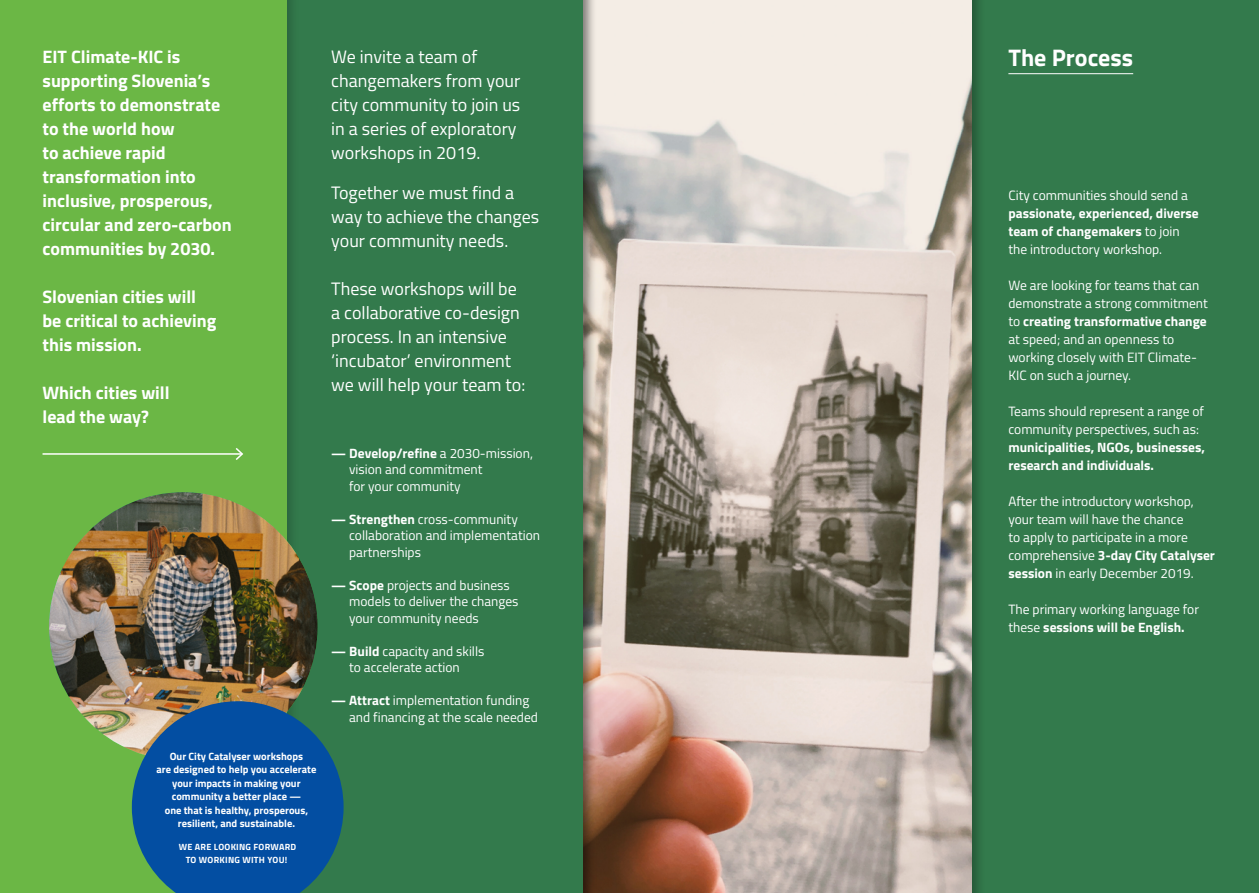
<style>
.page{position:relative;width:1259px;height:893px;background:#fff}
.page>*{position:absolute;margin:0;border:0;box-sizing:border-box;transform-origin:0 0}
.t1{font:700 24px "Titillium Web";color:#fff}
.t2{font:18px/24px "Titillium Web";color:#fff}
.t3{font:700 18px/24px "Titillium Web";color:#fff}
.t4{font:13.5px/18px "Titillium Web";color:#fff}
.t5{font:700 13.5px/18px "Titillium Web";color:#fff}
.t6{font:700 10.5px/13.5px "Titillium Web";color:#fff;text-align:center}
.t7{font:700 9px/13.5px "Titillium Web";letter-spacing:.03em;color:#fff;text-align:center}
.s1{font-weight:400}
.s2{font-weight:700}
</style>
<div class="page">
<div style="left:944px;top:0;width:315px;height:893px;background:#337a4c"></div>
<div style="left:556px;top:0;width:430px;height:893px;background:#000;opacity:.3"></div>
<img style="left:597px;top:0;width:375px;height:893px">
<hr style="left:1008px;top:73px;width:125px;height:1px;background:#fff">
<div style="left:254px;top:0;width:343px;height:893px;background:#000;opacity:.5"></div>
<div style="left:259px;top:0;width:324px;height:893px;background:#337a4c"></div>
<div style="left:0;top:0;width:300px;height:893px;background:#000;opacity:.2"></div>
<div style="left:0;top:0;width:286px;height:893px;background:#6bb745"></div>
<hr style="left:43px;top:453px;width:199px;height:2px;background:#fff">
<svg style="left:234px;top:448px;width:9px;height:12px"></svg>
<img style="left:49px;top:492px;width:269px;height:269px;border-radius:134px">
<svg style="left:132px;top:701px;width:211px;height:192px;background:#165a95"></svg>
<h2 class="t3" style="left:43px;top:44px;width:191px">EIT Climate-KIC is supporting Slovenia’s efforts to demonstrate to the world how<br>to achieve rapid transformation into inclusive, prosperous, circular and zero-carbon communities by 2030.</h2>
<h2 class="t3" style="left:43px;top:284px;width:175px">Slovenian cities will be critical to achieving this mission.</h2>
<h2 class="t3" style="left:43px;top:380px;width:129px">Which cities will lead the way?</h2>
<p class="t6" style="left:156px;top:749px;width:161px">Our City Catalyser workshops<br>are designed to help you accelerate your impacts in making your community a better place —<br>one that is healthy, prosperous, resilient, and sustainable.</p>
<p class="t7" style="left:179px;top:839px;width:119px">WE ARE LOOKING FORWARD<br>TO WORKING WITH YOU!</p>
<h2 class="t2" style="left:331px;top:44px;width:147px">We invite a team of</h2>
<h1 class="t1" style="left:1008px;top:39px;width:126px">The Process</h1>
<h2 class="t2" style="left:331px;top:68px;width:190px">changemakers from your city community to join us in a series of exploratory workshops in 2019.</h2>
<h2 class="t2" style="left:331px;top:180px;width:209px">Together we must find a way to achieve the changes your community needs.</h2>
<h2 class="t2" style="left:331px;top:276px;width:195px">These workshops will be a collaborative co-design process. In an intensive ‘incubator’ environment we will help your team to:</h2>
<p class="t4" style="left:1008px;top:185px;width:181px">City communities should send a</p>
<p class="t5" style="left:1008px;top:203px;width:192px">passionate, experienced, diverse team of changemakers <span class="s1">to join the introductory workshop.</span></p>
<p class="t4" style="left:1008px;top:275px;width:201px">We are looking for teams that can demonstrate a strong commitment to <span class="s2">creating transformative change </span>at speed; and an openness to working closely with EIT Climate-<br>KIC on such a journey.</p>
<p class="t4" style="left:1008px;top:401px;width:197px">Teams should represent a range of community perspectives, such as:</p>
<p class="t5" style="left:1008px;top:437px;width:198px">municipalities, NGOs, businesses, research and individuals.</p>
<p class="t4" style="left:1008px;top:491px;width:208px">After the introductory workshop, your team will have the chance<br>to apply to participate in a more comprehensive <span class="s2">3-day City Catalyser session</span> in early December 2019.</p>
<p class="t4" style="left:1008px;top:599px;width:192px">The primary working language for these <span class="s2">sessions will be English.</span></p>
<p class="t4" style="left:349px;top:444px;width:185px;line-height:16.5px;text-indent:-18px"><span class="s2">— Develop/refine</span> a 2030-mission, vision and commitment<br>for your community</p>
<p class="t4" style="left:349px;top:510px;width:192px;line-height:16.5px;text-indent:-18px"><span class="s2">— Strengthen</span> cross-community collaboration and implementation partnerships</p>
<p class="t4" style="left:349px;top:576px;width:171px;line-height:16.5px;text-indent:-18px"><span class="s2">— Scope</span> projects and business models to deliver the changes your community needs</p>
<p class="t4" style="left:331px;top:642px;width:155px;line-height:16.5px;text-align:center"><span class="s2">— Build</span> capacity and skills to accelerate action</p>
<p class="t4" style="left:349px;top:691px;width:190px;line-height:16.5px;text-indent:-18px"><span class="s2">— Attract</span> implementation funding and financing at the scale needed</p>
</div>
